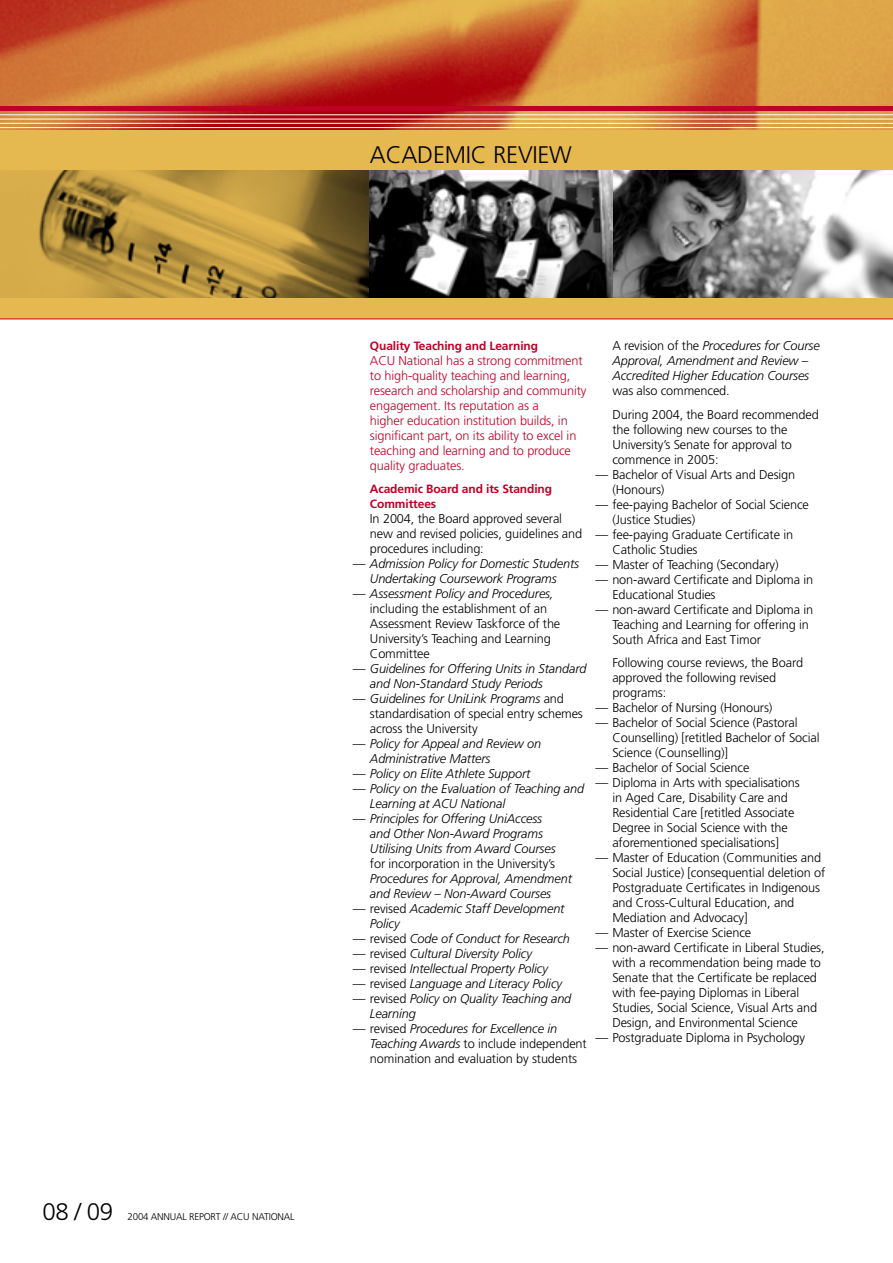
<style>
.page{position:relative;width:893px;height:1263px;background:#fff}
.page>*{position:absolute;margin:0;border:0;box-sizing:border-box;transform-origin:0 0}
.t1{font:300 24px "Frutiger";letter-spacing:-.01em;color:#000}
.t2{font:300 12.75px/15px "Frutiger";letter-spacing:-.01em;color:#000}
.t3{font:italic 300 12.75px/15px "Frutiger";letter-spacing:-.01em;color:#000}
.t4{font:300 12.75px/15px "Frutiger";letter-spacing:-.01em;color:#be0027}
.t5{font:700 12px/15px "Frutiger";letter-spacing:-.01em;color:#be0027}
.t6{font:300 9.75px "Frutiger";letter-spacing:-.02em;color:#000}
.s1{font-style:normal}
.s2{font-style:italic}
</style>
<div class="page">
<div style="left:0;top:0;width:893px;height:319px;background:#e5b850"></div>
<img style="left:0;top:170px;width:893px;height:128px">
<img style="left:0;top:0;width:893px;height:129px">
<div style="left:0;top:106px;width:893px;height:5px;background:#be0027"></div>
<hr style="left:0;top:119px;width:893px;height:1px;background:#fff">
<hr style="left:0;top:123px;width:893px;height:1px;background:#fff">
<hr style="left:0;top:127px;width:893px;height:1px;background:#fff">
<hr style="left:0;top:115px;width:893px;height:1px;background:#fff">
<hr style="left:0;top:319px;width:893px;height:1px;background:#be0027">
<h1 class="t1" style="left:370px;top:142px;width:204px">ACADEMIC REVIEW</h1>
<h1 class="t1" style="left:43px;top:1198px;width:72px">08 / 09</h1>
<p class="t6" style="left:128px;top:1211px;width:168px">2004 ANNUAL REPORT // ACU NATIONAL</p>
<p class="t5" style="left:370px;top:338px;width:170px">Quality Teaching and Learning</p>
<p class="t4" style="left:370px;top:353px;width:218px">ACU National has a strong commitment to high-quality teaching and learning, research and scholarship and community engagement. Its reputation as a<br>higher education institution builds, in significant part, on its ability to excel in teaching and learning and to produce quality graduates.</p>
<p class="t5" style="left:370px;top:481px;width:184px">Academic Board and its Standing<br>Committees</p>
<p class="t2" style="left:370px;top:511px;width:214px">In 2004, the Board approved several new and revised policies, guidelines and procedures including:</p>
<p class="t3" style="left:353px;top:556px;width:228px;text-align:center"><span class="s1">—</span> Admission Policy for Domestic Students<br>Undertaking Coursework Programs</p>
<p class="t2" style="left:370px;top:586px;width:192px;text-indent:-17px">— <span class="s2">Assessment Policy and Procedures, </span>including the establishment of an<br>Assessment Review Taskforce of the<br>University’s Teaching and Learning<br>Committee</p>
<p class="t3" style="left:370px;top:661px;width:218px;text-indent:-17px"><span class="s1">—</span> Guidelines for Offering Units in Standard and Non-Standard Study Periods</p>
<p class="t2" style="left:370px;top:691px;width:214px;text-indent:-17px">— <span class="s2">Guidelines for UniLink Programs</span> and standardisation of special entry schemes across the University</p>
<p class="t3" style="left:370px;top:736px;width:173px;text-indent:-17px"><span class="s1">—</span> Policy for Appeal and Review on<br>Administrative Matters</p>
<p class="t3" style="left:353px;top:766px;width:179px"><span class="s1">—</span> Policy on Elite Athlete Support</p>
<p class="t3" style="left:370px;top:781px;width:216px;text-indent:-17px">— Policy on the Evaluation of Teaching and<br>Learning at ACU National</p>
<p class="t3" style="left:370px;top:811px;width:187px;text-indent:-17px"><span class="s1">—</span> Principles for Offering UniAccess and Other Non-Award Programs<br>Utilising Units from Award Courses</p>
<p class="t2" style="left:370px;top:856px;width:187px">for incorporation in the University’s</p>
<p class="t3" style="left:370px;top:871px;width:203px">Procedures for Approval, Amendment and Review – Non-Award Courses</p>
<p class="t3" style="left:370px;top:901px;width:196px;text-indent:-17px"><span class="s1">— revised</span> Academic Staff Development<br>Policy</p>
<p class="t3" style="left:353px;top:931px;width:219px"><span class="s1">— revised</span> Code of Conduct for Research</p>
<p class="t3" style="left:353px;top:946px;width:181px"><span class="s1">— revised</span> Cultural Diversity Policy</p>
<p class="t3" style="left:353px;top:961px;width:197px"><span class="s1">— revised</span> Intellectual Property Policy</p>
<p class="t3" style="left:353px;top:976px;width:211px"><span class="s1">— revised</span> Language and Literacy Policy</p>
<p class="t3" style="left:370px;top:991px;width:203px;text-indent:-17px"><span class="s1">— revised</span> Policy on Quality Teaching and<br>Learning</p>
<p class="t2" style="left:370px;top:1021px;width:218px;text-indent:-17px">— revised <span class="s2">Procedures for Excellence in<br>Teaching Awards</span> to include independent nomination and evaluation by students</p>
<p class="t3" style="left:612px;top:338px;width:209px"><span class="s1">A revision of the</span> Procedures for Course<br>Approval, Amendment and Review –<br>Accredited Higher Education Courses</p>
<p class="t2" style="left:612px;top:379px;width:208px;line-height:23.5px">was also commenced.<br>During 2004, the Board recommended</p>
<p class="t2" style="left:612px;top:422px;width:181px">the following new courses to the<br>University’s Senate for approval to commence in 2005:</p>
<p class="t2" style="left:612px;top:467px;width:184px;text-indent:-17px">— Bachelor of Visual Arts and Design (Honours)</p>
<p class="t2" style="left:612px;top:497px;width:198px;text-indent:-17px">— fee-paying Bachelor of Social Science (Justice Studies)</p>
<p class="t2" style="left:612px;top:527px;width:182px;text-indent:-17px">— fee-paying Graduate Certificate in<br>Catholic Studies</p>
<p class="t2" style="left:595px;top:557px;width:185px">— Master of Teaching (Secondary)</p>
<p class="t2" style="left:612px;top:572px;width:202px;text-indent:-17px">— non-award Certificate and Diploma in<br>Educational Studies</p>
<p class="t2" style="left:612px;top:602px;width:202px;text-indent:-17px">— non-award Certificate and Diploma in<br>Teaching and Learning for offering in<br>South Africa and East Timor</p>
<p class="t2" style="left:612px;top:655px;width:192px">Following course reviews, the Board approved the following revised programs:</p>
<p class="t2" style="left:595px;top:700px;width:179px">— Bachelor of Nursing (Honours)</p>
<p class="t2" style="left:612px;top:715px;width:209px;text-indent:-17px">— Bachelor of Social Science (Pastoral<br>Counselling) [retitled Bachelor of Social<br>Science (Counselling)]</p>
<p class="t2" style="left:595px;top:760px;width:156px">— Bachelor of Social Science</p>
<p class="t2" style="left:612px;top:775px;width:189px;text-indent:-17px">— Diploma in Arts with specialisations in Aged Care, Disability Care and Residential Care [retitled Associate Degree in Social Science with the aforementioned specialisations]</p>
<p class="t2" style="left:612px;top:850px;width:214px;text-indent:-17px">— Master of Education (Communities and Social Justice) [consequential deletion of Postgraduate Certificates in Indigenous and Cross-Cultural Education, and Mediation and Advocacy]</p>
<p class="t2" style="left:595px;top:925px;width:157px">— Master of Exercise Science</p>
<p class="t2" style="left:612px;top:940px;width:214px;text-indent:-17px">— non-award Certificate in Liberal Studies, with a recommendation being made to Senate that the Certificate be replaced with fee-paying Diplomas in Liberal Studies, Social Science, Visual Arts and Design, and Environmental Science</p>
<p class="t2" style="left:595px;top:1030px;width:211px">— Postgraduate Diploma in Psychology</p>
</div>
